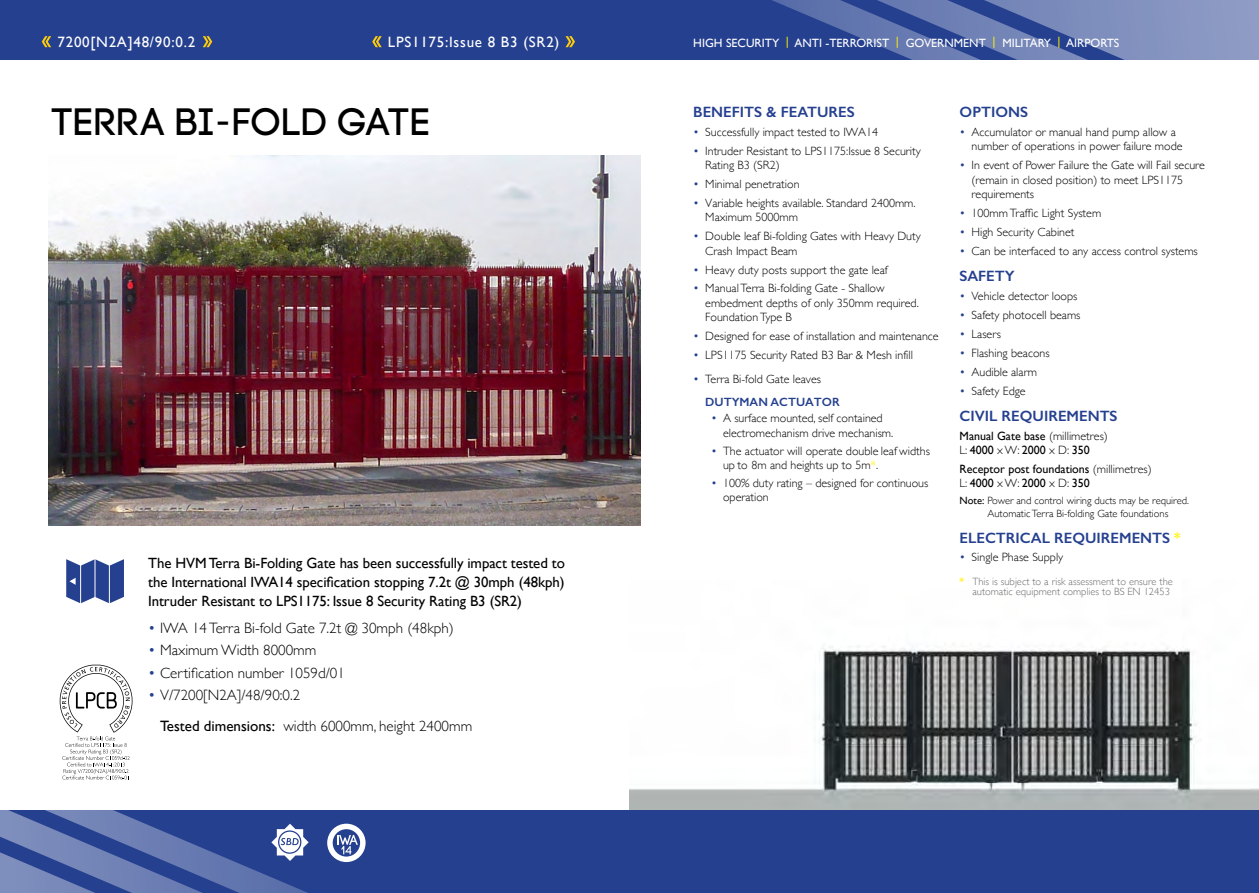
<style>
.page{position:relative;width:1259px;height:893px;background:#fff}
.page>*{position:absolute;margin:0;border:0;box-sizing:border-box;transform-origin:0 0}
.t1{font:38.1px "Code Pro";color:#000}
.t2{font:300 15px/30.8px "Gill Sans";color:#000}
.t3{font:600 15px "Gill Sans";color:#25408f}
.t4{font:15px "Gill Sans";letter-spacing:.05em;color:#fff}
.t5{font:14.85px/19px "Gill Sans";letter-spacing:-.005em;color:#000;text-align:justify}
.t6{font:300 12px/14.4px "Gill Sans";color:#000}
.t7{font:12px/14.4px "Gill Sans";color:#000}
.t8{font:12px "Gill Sans";color:#fff}
.t9{font:300 10.5px/12.6px "Gill Sans";color:#000}
.t10{font:300 10.5px/10.8px "Gill Sans";color:#6d6e71;text-align:right}
.s1{color:#fff200}
.s2{color:#25408f}
.s3{font-weight:600;color:#25408f}
.s4{font-weight:400}
.s5{font-weight:300}
.s6{font-weight:600;color:#fff200}
</style>
<div class="page">
<img style="left:629px;top:644px;width:630px;height:166px">
<div style="left:0;top:810px;width:1259px;height:83px;background:#25408f"></div>
<div style="left:0;top:0;width:1259px;height:60px;background:#25408f"></div>
<svg style="left:772px;top:0;width:487px;height:60px"></svg>
<svg style="left:42px;top:36px;width:9px;height:11px"></svg>
<svg style="left:372px;top:36px;width:10px;height:11px"></svg>
<svg style="left:203px;top:36px;width:9px;height:11px"></svg>
<svg style="left:565px;top:36px;width:10px;height:11px"></svg>
<svg style="left:66px;top:559px;width:58px;height:44px"></svg>
<hr style="left:80px;top:565px;width:1px;height:40px;background:#fff">
<hr style="left:109px;top:565px;width:1px;height:40px;background:#fff">
<hr style="left:95px;top:558px;width:1px;height:40px;background:#fff">
<svg style="left:0;top:810px;width:365px;height:83px"></svg>
<svg style="left:60px;top:664px;width:72px;height:115px"></svg>
<img style="left:48px;top:156px;width:592px;height:369px">
<p class="t4" style="left:57px;top:33px;width:139px">7200[N2A]48/90:0.2</p>
<p class="t4" style="left:388px;top:33px;width:173px">LPS1175:Issue 8 B3 (SR2)</p>
<p class="t8" style="left:693px;top:35px;width:427px">HIGH SECURITY <span class="s1">|</span> ANTI -TERRORIST <span class="s1">|</span> GOVERNMENT <span class="s1">|</span> MILITARY <span class="s1">|</span> AIRPORTS</p>
<h1 class="t1" style="left:51px;top:101px;width:381px">TERRA BI-FOLD GATE</h1>
<p class="t3" style="left:693px;top:103px;width:163px">BENEFITS &amp; FEATURES</p>
<p class="t6" style="left:693px;top:124px;width:186px"><span class="s2">•</span> Successfully impact tested to IWA14</p>
<p class="t6" style="left:705px;top:143px;width:217px;text-indent:-12px"><span class="s2">•</span> Intruder Resistant to LPS1175:Issue 8 Security<br>Rating B3 (SR2)</p>
<p class="t6" style="left:693px;top:176px;width:108px"><span class="s2">•</span> Minimal penetration</p>
<p class="t6" style="left:705px;top:195px;width:212px;text-indent:-12px"><span class="s2">•</span> Variable heights available. Standard 2400mm.<br>Maximum 5000mm</p>
<p class="t6" style="left:705px;top:229px;width:217px;text-indent:-12px"><span class="s2">•</span> Double leaf Bi-folding Gates with Heavy Duty<br>Crash Impact Beam</p>
<p class="t6" style="left:693px;top:262px;width:196px"><span class="s2">•</span> Heavy duty posts support the gate leaf</p>
<p class="t6" style="left:705px;top:281px;width:215px;text-indent:-12px"><span class="s2">•</span> Manual Terra Bi-folding Gate - Shallow embedment depths of only 350mm required.<br>Foundation Type B</p>
<p class="t6" style="left:693px;top:328px;width:247px"><span class="s2">•</span> Designed for ease of installation and maintenance</p>
<p class="t6" style="left:693px;top:347px;width:221px"><span class="s2">•</span> LPS1175 Security Rated B3 Bar &amp; Mesh infill</p>
<p class="t6" style="left:705px;top:367px;width:136px;line-height:23.1px;text-indent:-12px"><span class="s2">•</span> Terra Bi-fold Gate leaves<br><span class="s3">DUTYMAN ACTUATOR</span></p>
<p class="t6" style="left:723px;top:411px;width:172px;text-indent:-12px"><span class="s2">•</span> A surface mounted, self contained electromechanism drive mechanism.</p>
<p class="t6" style="left:723px;top:443px;width:208px;text-indent:-12px"><span class="s2">•</span> The actuator will operate double leaf widths up to 8m and heights up to 5m<span class="s1">*</span>.</p>
<p class="t6" style="left:723px;top:475px;width:207px;text-indent:-12px"><span class="s2">•</span> 100% duty rating – designed for continuous operation</p>
<p class="t5" style="left:148px;top:553px;width:418px">The HVM Terra Bi-Folding Gate has been successfully impact tested to the International IWA14 specification stopping 7.2t @ 30mph (48kph)<br>Intruder Resistant to LPS1175: Issue 8 Security Rating B3 (SR2)</p>
<p class="t2" style="left:148px;top:612px;width:307px"><span class="s2">•</span> IWA 14 Terra Bi-fold Gate 7.2t @ 30mph (48kph)</p>
<p class="t2" style="left:148px;top:634px;width:170px"><span class="s2">•</span> Maximum Width 8000mm</p>
<p class="t2" style="left:148px;top:657px;width:198px"><span class="s2">•</span> Certification number 1059d/01</p>
<p class="t2" style="left:160px;top:679px;width:313px;text-indent:-12px"><span class="s2">•</span> V/7200[N2A]/48/90:0.2<br><span class="s4">Tested dimensions:</span> width 6000mm, height 2400mm</p>
<p class="t3" style="left:959px;top:103px;width:70px">OPTIONS</p>
<p class="t6" style="left:971px;top:124px;width:212px;text-indent:-12px"><span class="s2">•</span> Accumulator or manual hand pump allow a number of operations in power failure mode</p>
<p class="t6" style="left:971px;top:157px;width:235px;text-indent:-12px"><span class="s2">•</span> In event of Power Failure the Gate will Fail secure (remain in closed position) to meet LPS1175 requirements</p>
<p class="t6" style="left:959px;top:205px;width:143px"><span class="s2">•</span> 100mm Traffic Light System</p>
<p class="t6" style="left:959px;top:224px;width:116px"><span class="s2">•</span> High Security Cabinet</p>
<p class="t6" style="left:959px;top:243px;width:240px"><span class="s2">•</span> Can be interfaced to any access control systems</p>
<p class="t3" style="left:959px;top:267px;width:57px">SAFETY</p>
<p class="t6" style="left:959px;top:288px;width:119px"><span class="s2">•</span> Vehicle detector loops</p>
<p class="t6" style="left:959px;top:307px;width:122px"><span class="s2">•</span> Safety photocell beams</p>
<p class="t6" style="left:959px;top:326px;width:43px"><span class="s2">•</span> Lasers</p>
<p class="t6" style="left:959px;top:345px;width:91px"><span class="s2">•</span> Flashing beacons</p>
<p class="t6" style="left:959px;top:364px;width:79px"><span class="s2">•</span> Audible alarm</p>
<p class="t6" style="left:959px;top:383px;width:68px"><span class="s2">•</span> Safety Edge</p>
<p class="t3" style="left:959px;top:407px;width:159px">CIVIL REQUIREMENTS</p>
<p class="t7" style="left:959px;top:429px;width:150px">Manual Gate base <span class="s5">(millimetres)<br>L:</span> 4000 <span class="s5">x W:</span> 2000 <span class="s5">x D:</span> 350</p>
<p class="t7" style="left:959px;top:462px;width:194px">Receptor post foundations <span class="s5">(millimetres)<br>L:</span> 4000 <span class="s5">x W:</span> 2000 <span class="s5">x D:</span> 350</p>
<p class="t9" style="left:987px;top:494px;width:203px;text-indent:-28px"><span class="s4">Note:</span> Power and control wiring ducts may be required.<br>Automatic Terra Bi-folding Gate foundations</p>
<p class="t3" style="left:959px;top:528px;width:223px">ELECTRICAL REQUIREMENTS <span class="s1">*</span></p>
<p class="t6" style="left:959px;top:549px;width:105px"><span class="s2">•</span> Single Phase Supply</p>
<p class="t10" style="left:959px;top:575px;width:215px"><span class="s6">*</span> This is subject to a risk assessment to ensure the automatic equipment complies to BS EN 12453</p>
</div>
